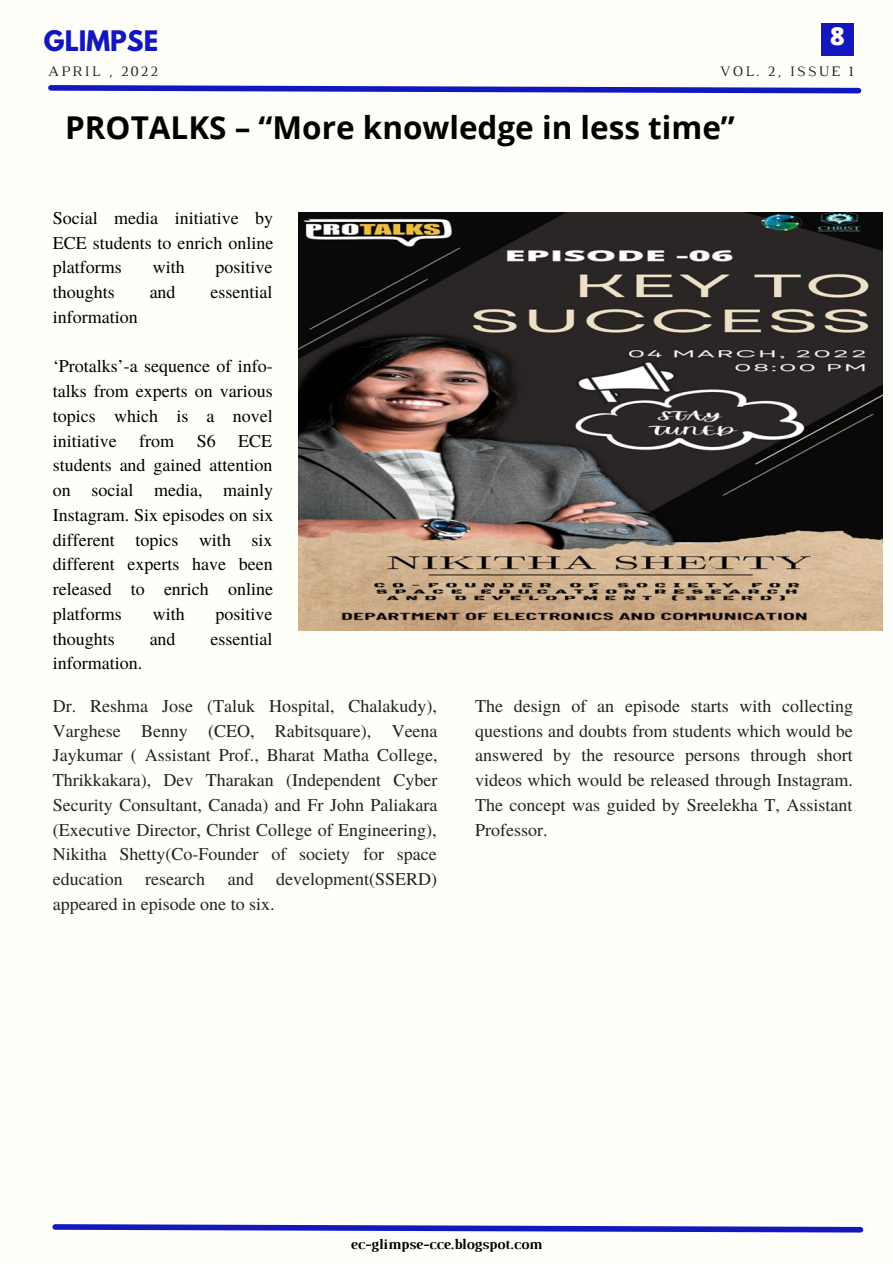
<style>
.page{position:relative;width:893px;height:1264px;background:#fff}
.page>*{position:absolute;margin:0;border:0;box-sizing:border-box;transform-origin:0 0}
.t1{font:700 31.5px "Open Sans";color:#000}
.t2{font:700 25.05px "League Spartan";color:#1218bd}
.t3{font:800 24.9px "Open Sans";color:#fffff9}
.t4{font:18px/24.8px "Te X Gyre Termes";color:#222;text-align:justify}
.t5{font:18px/24.8px "Te X Gyre Termes";color:#000;text-align:justify}
.t6{font:700 14.85px "Luthier";color:#000}
.t7{font:14.85px "Luthier";letter-spacing:.14em;color:#222}
</style>
<div class="page">
<div style="left:0;top:0;width:892px;height:1262px;background:#fffff9"></div>
<svg style="left:48px;top:85px;width:814px;height:9px"></svg>
<div style="left:821px;top:23px;width:32px;height:32px;background:#1218bd"></div>
<svg style="left:52px;top:1224px;width:812px;height:9px"></svg>
<img style="left:298px;top:212px;width:584px;height:419px">
<p class="t2" style="left:44px;top:28px;width:116px">GLIMPSE</p>
<p class="t3" style="left:830px;top:19px;width:16px">8</p>
<p class="t7" style="left:48px;top:65px;width:111px">APRIL , 2022</p>
<p class="t7" style="left:719px;top:65px;width:135px">VOL. 2, ISSUE 1</p>
<p class="t1" style="left:65px;top:106px;width:671px">PROTALKS – “More knowledge in less time”</p>
<p class="t5" style="left:53px;top:205px;width:222px">Social media initiative by ECE students to enrich online platforms</p>
<p class="t5" style="left:153px;top:254px;width:33px">with</p>
<p class="t5" style="left:216px;top:254px;width:58px">positive</p>
<p class="t5" style="left:53px;top:279px;width:63px">thoughts</p>
<p class="t5" style="left:150px;top:279px;width:27px">and</p>
<p class="t5" style="left:210px;top:279px;width:63px">essential</p>
<p class="t5" style="left:53px;top:303px;width:86px">information</p>
<p class="t5" style="left:53px;top:353px;width:221px">‘Protalks’-a sequence of info&shy;talks from experts on various topics which is a novel initiative</p>
<p class="t5" style="left:139px;top:427px;width:36px">from</p>
<p class="t5" style="left:197px;top:427px;width:20px">S6</p>
<p class="t5" style="left:53px;top:427px;width:222px;text-indent:185px">ECE students and gained attention on social media, mainly Instagram. Six episodes on six different topics with six different experts have been released to enrich online platforms</p>
<p class="t5" style="left:153px;top:600px;width:33px">with</p>
<p class="t5" style="left:216px;top:600px;width:58px">positive</p>
<p class="t5" style="left:53px;top:625px;width:63px">thoughts</p>
<p class="t5" style="left:150px;top:625px;width:27px">and</p>
<p class="t5" style="left:210px;top:625px;width:63px">essential</p>
<p class="t5" style="left:53px;top:650px;width:91px">information.</p>
<p class="t4" style="left:53px;top:692px;width:386px">Dr. Reshma Jose (Taluk Hospital, Chalakudy), Varghese Benny (CEO, Rabitsquare), Veena Jaykumar ( Assistant Prof., Bharat Matha College, Thrikkakara), Dev Tharakan (Independent Cyber Security Consultant, Canada) and Fr John Paliakara (Executive Director, Christ College of Engineering), Nikitha Shetty(Co-Founder of society for space education</p>
<p class="t4" style="left:145px;top:865px;width:61px">research</p>
<p class="t4" style="left:228px;top:865px;width:27px">and</p>
<p class="t4" style="left:276px;top:865px;width:162px">development(SSERD)</p>
<p class="t4" style="left:53px;top:890px;width:223px">appeared in episode one to six.</p>
<p class="t4" style="left:475px;top:692px;width:380px">The design of an episode starts with collecting questions and doubts from students which would be answered by the resource persons through short videos which would be released through Instagram.<br>The concept was guided by Sreelekha T, Assistant Professor.</p>
<p class="t6" style="left:350px;top:1238px;width:193px">ec-glimpse-cce.blogspot.com</p>
</div>
